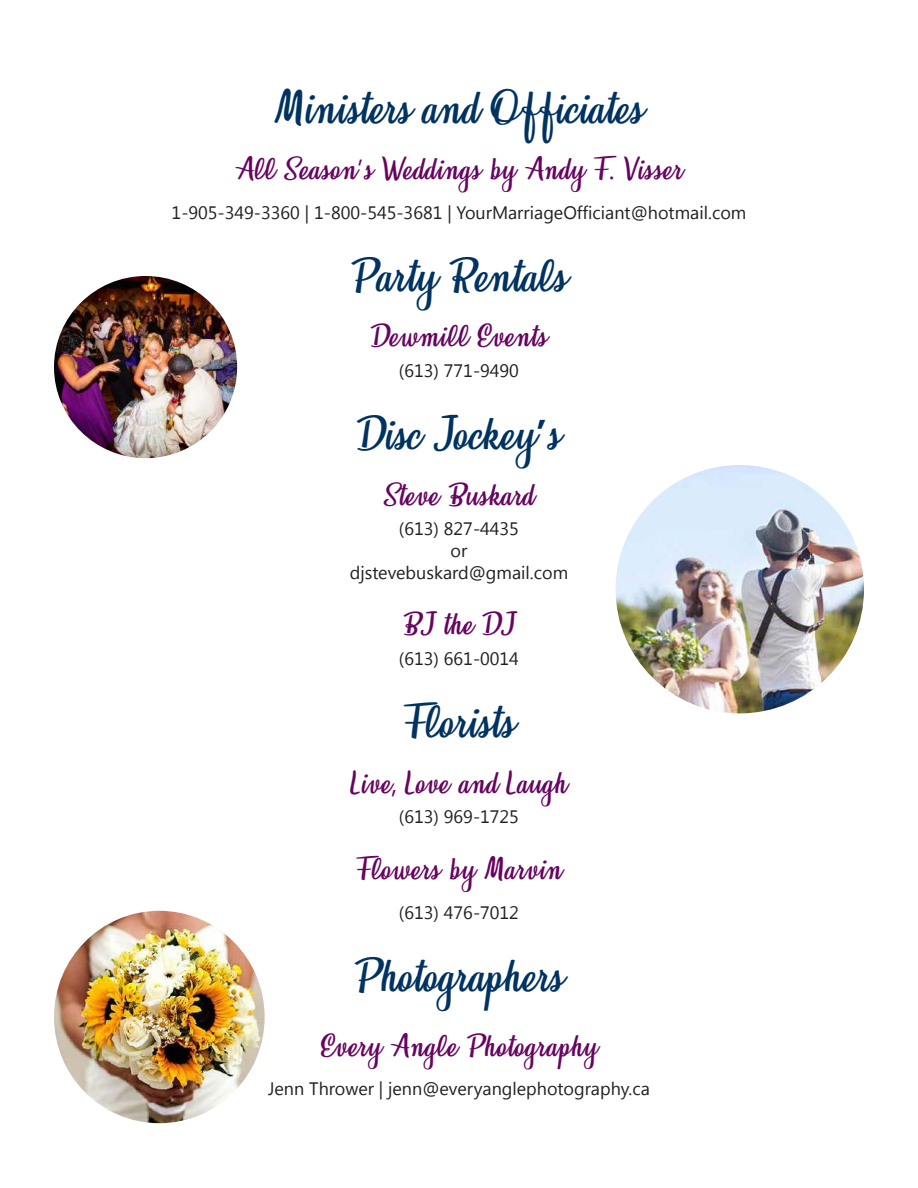
<style>
.page{position:relative;width:918px;height:1188px;background:#fff}
.page>*{position:absolute;margin:0;border:0;box-sizing:border-box;transform-origin:0 0}
.t1{font:40.5px "Honeymoon Personal Use";color:#003362}
.t2{font:27px "Honeymoon Personal Use";letter-spacing:.02em;color:#670360}
.t3{font:18px/21.6px "Khmer UI";color:#231f20;text-align:center}
.s1{font-family:"Khmer UI"}
.s2{font-family:"Khmer UI";font-weight:700}
</style>
<div class="page">
<img style="left:54px;top:911px;width:211px;height:212px">
<img style="left:54px;top:276px;width:183px;height:182px">
<img style="left:616px;top:465px;width:248px;height:248px;border-radius:124px">
<h1 class="t1" style="left:275px;top:86px;width:370px">Ministers and Officiates</h1>
<h2 class="t2" style="left:236px;top:154px;width:448px">All Season<span class="s1">’</span>s Weddings by Andy F<span class="s1">.</span> Visser</h2>
<p class="t3" style="left:172px;top:202px;width:576px">1-905-349-3360 | 1-800-545-3681 | YourMarriageOfficiant@hotmail.com</p>
<h1 class="t1" style="left:351px;top:253px;width:217px">Party Rentals</h1>
<h2 class="t2" style="left:371px;top:321px;width:177px">Dewmill Events</h2>
<p class="t3" style="left:399px;top:360px;width:122px">(613) 771-9490</p>
<h1 class="t1" style="left:358px;top:411px;width:204px">Disc Jockey<span class="s2">’</span>s</h1>
<h2 class="t2" style="left:384px;top:480px;width:152px">Steve Buskard</h2>
<p class="t3" style="left:350px;top:518px;width:220px">(613) 827-4435<br>or djstevebuskard@gmail.com</p>
<h2 class="t2" style="left:403px;top:609px;width:113px">BJ the DJ</h2>
<p class="t3" style="left:399px;top:648px;width:122px">(613) 661-0014</p>
<h1 class="t1" style="left:404px;top:699px;width:112px">Florists</h1>
<h2 class="t2" style="left:351px;top:768px;width:217px">Live<span class="s1">,</span> Love and Laugh</h2>
<p class="t3" style="left:399px;top:806px;width:122px">(613) 969-1725</p>
<h2 class="t2" style="left:356px;top:854px;width:207px">Flowers by Marvin</h2>
<p class="t3" style="left:399px;top:902px;width:122px">(613) 476-7012</p>
<h1 class="t1" style="left:355px;top:953px;width:210px">Photographers</h1>
<h2 class="t2" style="left:321px;top:1030px;width:278px">Every Angle Photography</h2>
<p class="t3" style="left:268px;top:1078px;width:383px">Jenn Thrower | jenn@everyanglephotography.ca</p>
</div>
